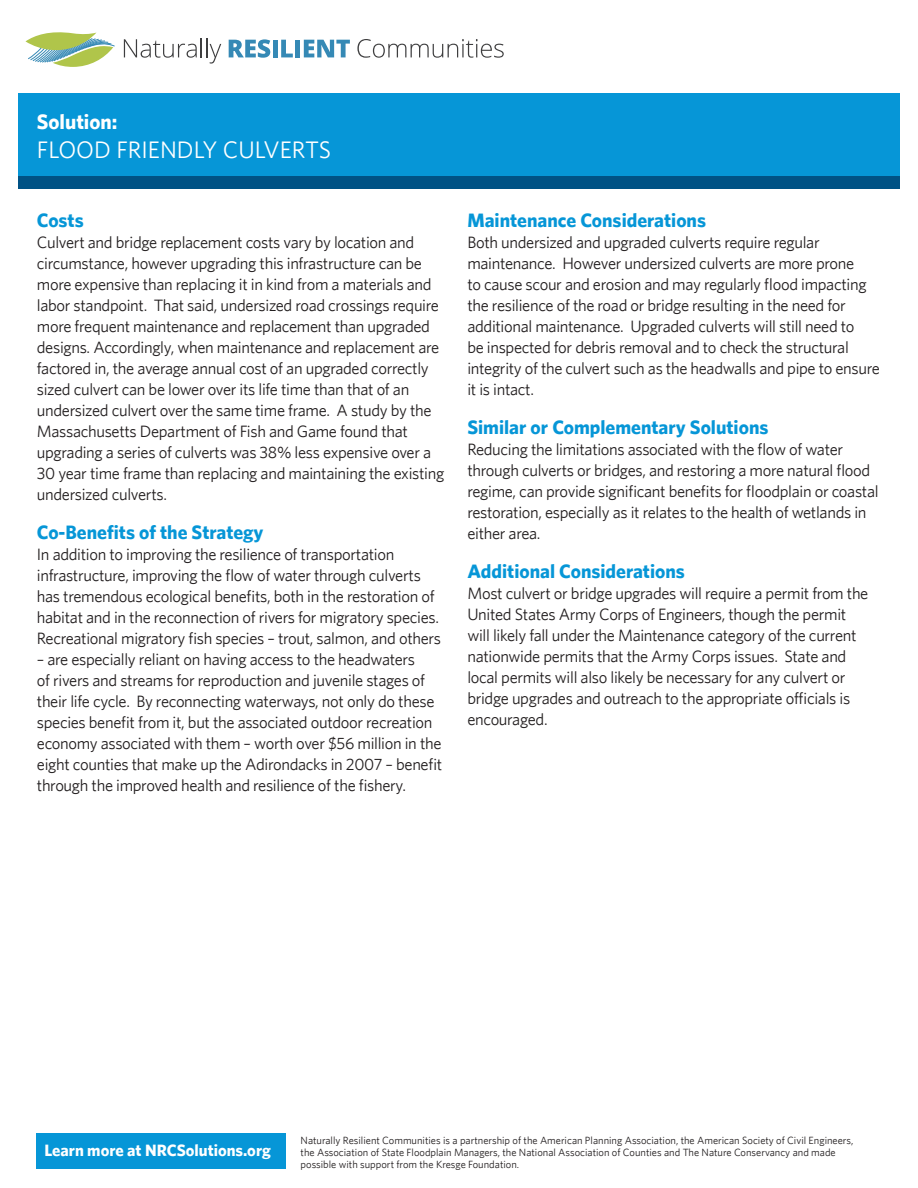
<style>
.page{position:relative;width:918px;height:1188px;background:#fff}
.page>*{position:absolute;margin:0;border:0;box-sizing:border-box;transform-origin:0 0}
.t1{font:24px "Whitney";color:#fff}
.t2{font:700 21px "Whitney";color:#fff}
.t3{font:700 19.5px "Whitney";color:#0696d7}
.Body_Text{font:16.5px/21px "Whitney";letter-spacing:-.02em;color:#231f20}
.t4{font:700 16.5px "Whitney";color:#fff}
.t5{font:10.5px/12px "Whitney";color:#231f20}
</style>
<div class="page">
<div style="left:18px;top:106px;width:882px;height:83px;background:#005285"></div>
<div style="left:18px;top:94px;width:882px;height:82px;background:#0696d7"></div>
<svg style="left:26px;top:32px;width:89px;height:35px"></svg>
<svg style="left:124px;top:38px;width:97px;height:26px"></svg>
<svg style="left:229px;top:39px;width:41px;height:19px"></svg>
<div style="left:273px;top:40px;width:5px;height:17px;background:#3589b5"></div>
<svg style="left:281px;top:40px;width:12px;height:17px"></svg>
<div style="left:295px;top:40px;width:5px;height:17px;background:#3589b5"></div>
<svg style="left:304px;top:40px;width:46px;height:17px"></svg>
<svg style="left:357px;top:39px;width:147px;height:19px"></svg>
<div style="left:37px;top:1134px;width:249px;height:35px;background:#0696d7"></div>
<p class="t2" style="left:37px;top:109px;width:82px">Solution:</p>
<p class="t1" style="left:37px;top:135px;width:296px">FLOOD FRIENDLY CULVERTS</p>
<p class="t3" style="left:37px;top:208px;width:48px">Costs</p>
<p class="Body_Text" style="left:37px;top:232px;width:409px">Culvert and bridge replacement costs vary by location and circumstance, however upgrading this infrastructure can be more expensive than replacing it in kind from a materials and labor standpoint. That said, undersized road crossings require more frequent maintenance and replacement than upgraded designs. Accordingly, when maintenance and replacement are factored in, the average annual cost of an upgraded correctly sized culvert can be lower over its life time than that of an undersized culvert over the same time frame. A study by the Massachusetts Department of Fish and Game found that upgrading a series of culverts was 38% less expensive over a 30 year time frame than replacing and maintaining the existing undersized culverts.</p>
<p class="t3" style="left:37px;top:520px;width:228px">Co-Benefits of the Strategy</p>
<p class="Body_Text" style="left:37px;top:544px;width:406px">In addition to improving the resilience of transportation infrastructure, improving the flow of water through culverts has tremendous ecological benefits, both in the restoration of habitat and in the reconnection of rivers for migratory species.<br>Recreational migratory fish species – trout, salmon, and others</p>
<p class="Body_Text" style="left:37px;top:649px;width:407px">– are especially reliant on having access to the headwaters<br>of rivers and streams for reproduction and juvenile stages of their life cycle. By reconnecting waterways, not only do these species benefit from it, but the associated outdoor recreation economy associated with them – worth over $56 million in the eight counties that make up the Adirondacks in 2007 – benefit through the improved health and resilience of the fishery.</p>
<p class="t3" style="left:467px;top:208px;width:240px">Maintenance Considerations</p>
<p class="Body_Text" style="left:467px;top:232px;width:414px">Both undersized and upgraded culverts require regular maintenance. However undersized culverts are more prone<br>to cause scour and erosion and may regularly flood impacting the resilience of the road or bridge resulting in the need for additional maintenance. Upgraded culverts will still need to<br>be inspected for debris removal and to check the structural integrity of the culvert such as the headwalls and pipe to ensure it is intact.</p>
<p class="t3" style="left:467px;top:415px;width:303px">Similar or Complementary Solutions</p>
<p class="Body_Text" style="left:467px;top:439px;width:413px">Reducing the limitations associated with the flow of water through culverts or bridges, and restoring a more natural flood regime, can provide significant benefits for floodplain or coastal restoration, especially as it relates to the health of wetlands in either area.</p>
<p class="t3" style="left:467px;top:559px;width:219px">Additional Considerations</p>
<p class="Body_Text" style="left:467px;top:583px;width:403px">Most culvert or bridge upgrades will require a permit from the United States Army Corps of Engineers, though the permit will likely fall under the Maintenance category of the current nationwide permits that the Army Corps issues. State and local permits will also likely be necessary for any culvert or bridge upgrades and outreach to the appropriate officials is encouraged.</p>
<p class="t4" style="left:44px;top:1141px;width:228px">Learn more at NRCSolutions.org</p>
<p class="t5" style="left:301px;top:1134px;width:554px">Naturally Resilient Communities is a partnership of the American Planning Association, the American Society of Civil Engineers, the Association of State Floodplain Managers, the National Association of Counties and The Nature Conservancy and made possible with support from the Kresge Foundation.</p>
</div>
